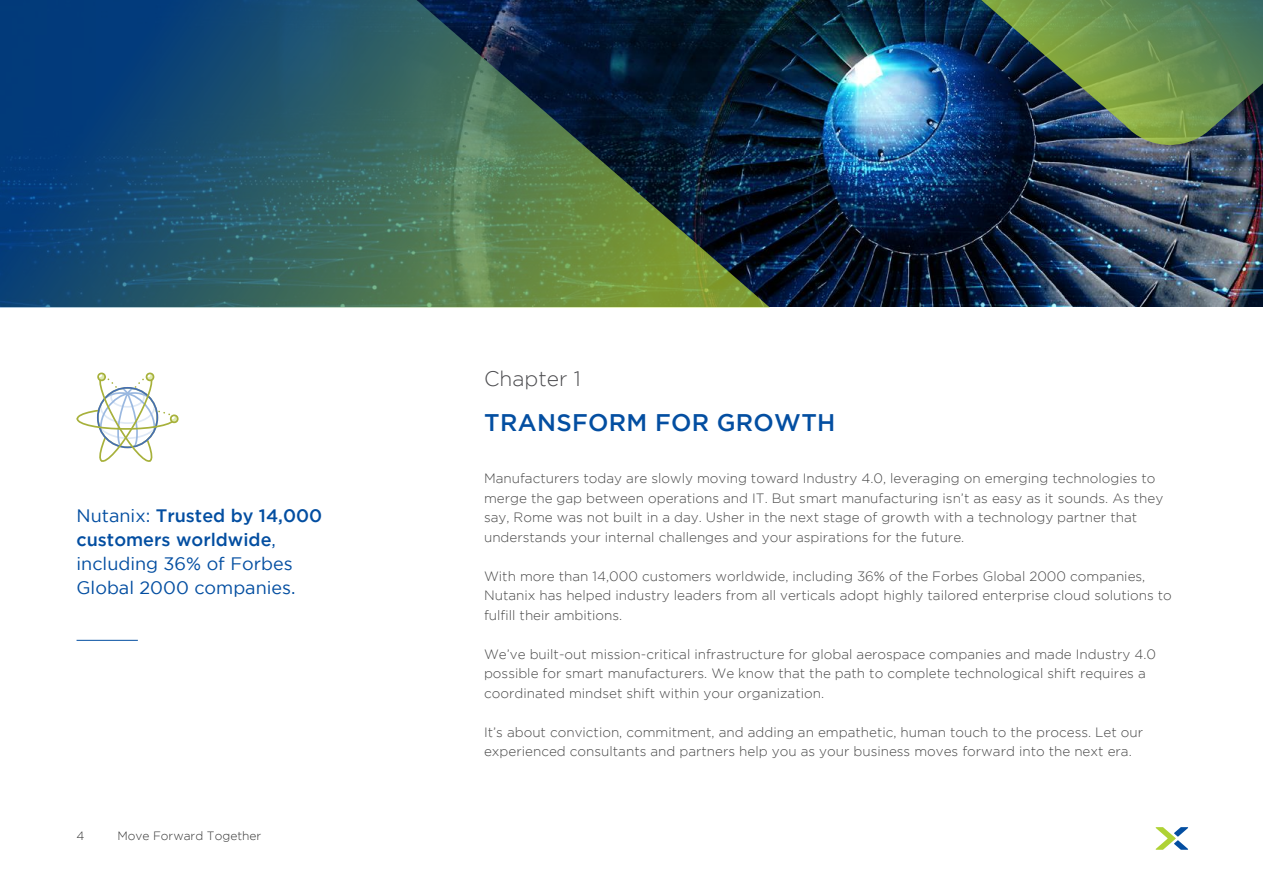
<style>
.page{position:relative;width:1263px;height:893px;background:#fff}
.page>*{position:absolute;margin:0;border:0;box-sizing:border-box;transform-origin:0 0}
.t1{font:500 24px "Gotham";letter-spacing:.015em;color:#034ea1}
.t2{font:300 21px "Gotham";color:#4b4b4e}
.t3{font:18px/24px "Gotham";color:#034ea1}
.t4{font:300 13.5px/19.5px "Gotham";color:#474747}
.t5{font:300 12px "Gotham";color:#333}
.s1{font-weight:500}
</style>
<div class="page">
<svg style="left:1156px;top:827px;width:32px;height:23px"></svg>
<img style="left:770px;top:0;width:493px;height:307px">
<svg style="left:0;top:0;width:770px;height:308px;background:#285159"></svg>
<img style="left:910px;top:0;width:353px;height:145px">
<hr style="left:77px;top:640px;width:61px;height:1px;background:#024da0">
<svg style="left:77px;top:372px;width:102px;height:90px"></svg>
<h3 class="t3" style="left:77px;top:503px;width:247px">Nutanix: <span class="s1">Trusted by 14,000 customers worldwide</span>, including 36% of Forbes<br>Global 2000 companies.</h3>
<p class="t5" style="left:77px;top:830px;width:9px">4</p>
<p class="t5" style="left:117px;top:830px;width:145px">Move Forward Together</p>
<h2 class="t2" style="left:484px;top:367px;width:98px">Chapter 1</h2>
<h1 class="t1" style="left:484px;top:409px;width:353px">TRANSFORM FOR GROWTH</h1>
<p class="t4" style="left:484px;top:468px;width:681px">Manufacturers today are slowly moving toward Industry 4.0, leveraging on emerging technologies to merge the gap between operations and IT. But smart manufacturing isn’t as easy as it sounds. As they say, Rome was not built in a day. Usher in the next stage of growth with a technology partner that understands your internal challenges and your aspirations for the future.</p>
<p class="t4" style="left:484px;top:566px;width:689px">With more than 14,000 customers worldwide, including 36% of the Forbes Global 2000 companies,<br>Nutanix has helped industry leaders from all verticals adopt highly tailored enterprise cloud solutions to fulfill their ambitions.</p>
<p class="t4" style="left:484px;top:644px;width:674px">We’ve built-out mission-critical infrastructure for global aerospace companies and made Industry 4.0 possible for smart manufacturers. We know that the path to complete technological shift requires a coordinated mindset shift within your organization.</p>
<p class="t4" style="left:484px;top:722px;width:661px">It’s about conviction, commitment, and adding an empathetic, human touch to the process. Let our experienced consultants and partners help you as your business moves forward into the next era.</p>
</div>
